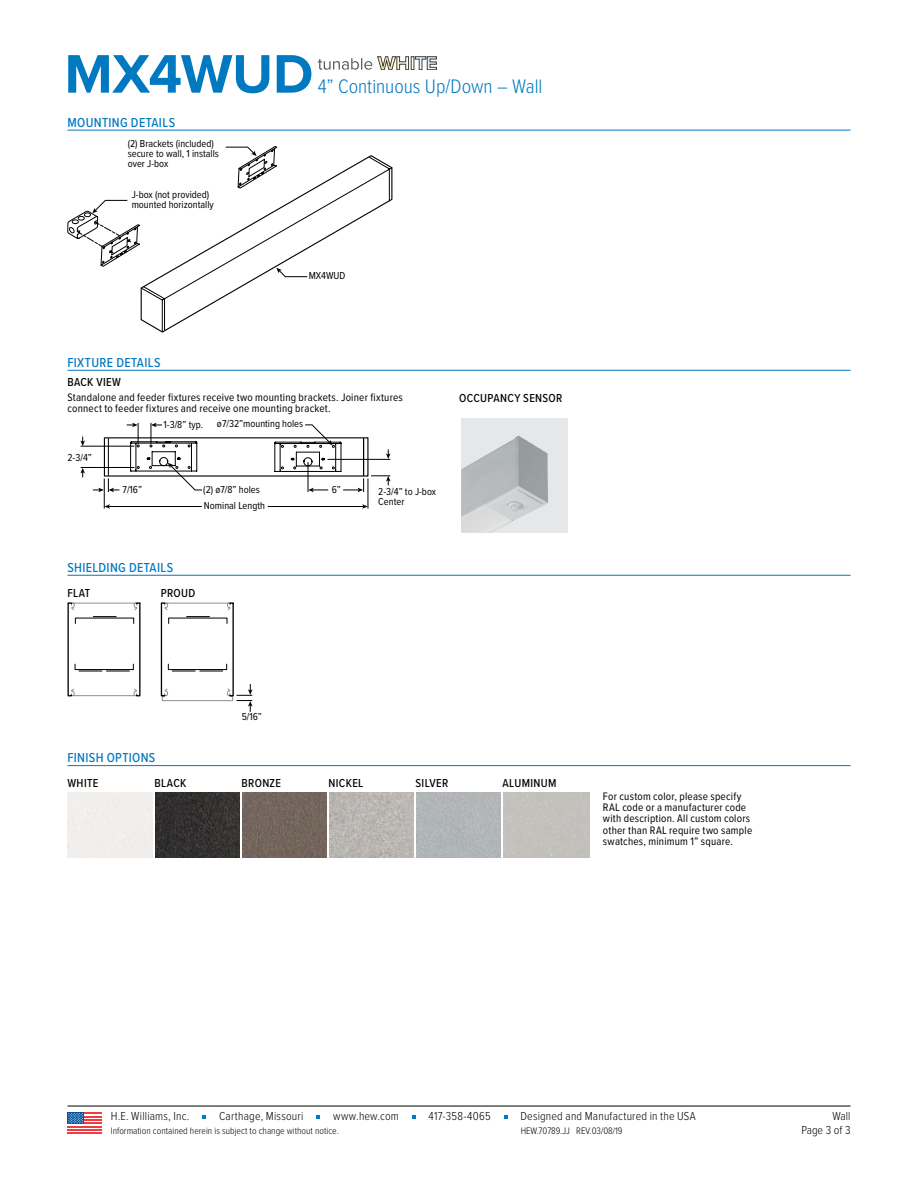
<style>
.page{position:relative;width:918px;height:1188px;background:#fff}
.page>*{position:absolute;margin:0;border:0;box-sizing:border-box;transform-origin:0 0}
.t1{font:700 56.25px "Proxima Nova";letter-spacing:-.005em;color:#0079c1}
.t2{font:300 20.25px "Proxima Nova Cond";color:#0079c1}
.t3{font:500 13.5px "Proxima Nova Cond";letter-spacing:.025em;color:#0079c1}
.t4{font:300 12px/13.6px "Proxima Nova Cond";letter-spacing:.015em;color:#000;text-align:right}
.t5{font:500 12px "Proxima Nova Cond";letter-spacing:.03em;color:#000}
.t6{font:11.25px/11.2px "Proxima Nova Cond";letter-spacing:.02em;color:#000}
.t7{font:10.5px/9.8px "Proxima Nova Cond";color:#000}
.t8{font:300 9.75px "Proxima Nova Cond";color:#000}
</style>
<div class="page">
<hr style="left:68px;top:130px;width:782px;height:1px;background:#0079c1">
<hr style="left:68px;top:370px;width:782px;height:1px;background:#0079c1">
<hr style="left:68px;top:575px;width:782px;height:1px;background:#0079c1">
<hr style="left:68px;top:765px;width:782px;height:1px;background:#0079c1">
<svg style="left:140px;top:156px;width:252px;height:176px"></svg>
<svg style="left:68px;top:146px;width:240px;height:131px"></svg>
<div style="left:104px;top:437px;width:264px;height:40px;border:1px solid #000"></div>
<hr style="left:108px;top:439px;width:1px;height:36px;background:#000">
<hr style="left:328px;top:459px;width:62px;height:1px;background:#000">
<svg style="left:371px;top:475px;width:20px;height:10px"></svg>
<svg style="left:386px;top:449px;width:5px;height:10px"></svg>
<hr style="left:81px;top:467px;width:53px;height:1px;background:#000">
<hr style="left:81px;top:446px;width:53px;height:1px;background:#000">
<svg style="left:80px;top:437px;width:5px;height:9px"></svg>
<svg style="left:80px;top:468px;width:5px;height:9px"></svg>
<svg style="left:93px;top:478px;width:26px;height:14px"></svg>
<svg style="left:127px;top:423px;width:237px;height:69px"></svg>
<hr style="left:104px;top:479px;width:1px;height:30px;background:#000">
<hr style="left:108px;top:506px;width:94px;height:1px;background:#000">
<svg style="left:104px;top:504px;width:6px;height:5px"></svg>
<hr style="left:368px;top:479px;width:1px;height:30px;background:#000">
<hr style="left:268px;top:506px;width:96px;height:1px;background:#000">
<svg style="left:362px;top:504px;width:6px;height:5px"></svg>
<div style="left:461px;top:419px;width:107px;height:114px;background:#e6e7e8"></div>
<img style="left:461px;top:436px;width:87px;height:97px">
<svg style="left:68px;top:602px;width:73px;height:94px"></svg>
<svg style="left:161px;top:602px;width:92px;height:110px"></svg>
<div style="left:68px;top:793px;width:85px;height:65px;background:#f1eeec"></div>
<img style="left:156px;top:793px;width:84px;height:65px">
<img style="left:243px;top:793px;width:84px;height:65px">
<img style="left:330px;top:793px;width:84px;height:65px">
<div style="left:417px;top:793px;width:84px;height:65px;background:#b1b5b7"></div>
<div style="left:504px;top:793px;width:85px;height:65px;background:#c3c1bc"></div>
<svg style="left:318px;top:57px;width:119px;height:13px"></svg>
<hr style="left:68px;top:1106px;width:782px;height:1px;background:#000">
<svg style="left:202px;top:1116px;width:4px;height:3px"></svg>
<svg style="left:316px;top:1116px;width:4px;height:3px"></svg>
<svg style="left:412px;top:1116px;width:4px;height:3px"></svg>
<div style="left:68px;top:1112px;width:34px;height:22px;background:linear-gradient(to right,#fff,#fff)"></div>
<hr style="left:68px;top:1126px;width:34px;height:1px;background:#ef3d42">
<hr style="left:68px;top:1129px;width:34px;height:2px;background:#ef3d42">
<hr style="left:68px;top:1132px;width:34px;height:2px;background:#ef3d42">
<hr style="left:68px;top:1122px;width:34px;height:2px;background:#ef3d42">
<hr style="left:68px;top:1119px;width:34px;height:2px;background:#ef3d42">
<hr style="left:68px;top:1116px;width:34px;height:1px;background:#ef3d42">
<hr style="left:68px;top:1112px;width:34px;height:2px;background:#ef3d42">
<div style="left:68px;top:1112px;width:16px;height:12px;background:#00529c"></div>
<svg style="left:68px;top:1113px;width:15px;height:11px"></svg>
<h1 class="t1" style="left:65px;top:32px;width:250px">MX4WUD</h1>
<h2 class="t2" style="left:318px;top:71px;width:226px">4” Continuous Up/Down – Wall</h2>
<p class="t3" style="left:68px;top:112px;width:109px">MOUNTING DETAILS</p>
<p class="t7" style="left:128px;top:138px;width:93px">(2) Brackets (included) secure to wall, 1 installs over J-box</p>
<p class="t7" style="left:132px;top:189px;width:84px">J-box (not provided) mounted horizontally</p>
<p class="t7" style="left:309px;top:270px;width:38px">MX4WUD</p>
<p class="t3" style="left:68px;top:352px;width:95px">FIXTURE DETAILS</p>
<p class="t5" style="left:68px;top:373px;width:55px">BACK VIEW</p>
<p class="t6" style="left:68px;top:391px;width:337px">Standalone and feeder fixtures receive two mounting brackets. Joiner fixtures connect to feeder fixtures and receive one mounting bracket.</p>
<p class="t5" style="left:459px;top:390px;width:105px">OCCUPANCY SENSOR</p>
<p class="t7" style="left:68px;top:452px;width:26px">2-3/4”</p>
<p class="t7" style="left:164px;top:419px;width:41px">1-3/8” typ.</p>
<p class="t7" style="left:217px;top:419px;width:88px">ø7/32”mounting holes</p>
<p class="t7" style="left:203px;top:484px;width:58px">(2) ø7/8” holes</p>
<p class="t7" style="left:123px;top:485px;width:21px">7/16”</p>
<p class="t7" style="left:332px;top:485px;width:11px">6”</p>
<p class="t7" style="left:204px;top:501px;width:63px">Nominal Length</p>
<p class="t3" style="left:68px;top:557px;width:107px">SHIELDING DETAILS</p>
<p class="t5" style="left:68px;top:584px;width:24px">FLAT</p>
<p class="t5" style="left:161px;top:584px;width:36px">PROUD</p>
<p class="t7" style="left:378px;top:487px;width:59px">2-3/4” to J-box<br>Center</p>
<p class="t7" style="left:242px;top:712px;width:22px">5/16”</p>
<p class="t3" style="left:68px;top:748px;width:89px">FINISH OPTIONS</p>
<p class="t5" style="left:67px;top:774px;width:32px">WHITE</p>
<p class="t5" style="left:154px;top:774px;width:33px">BLACK</p>
<p class="t5" style="left:241px;top:774px;width:41px">BRONZE</p>
<p class="t5" style="left:328px;top:774px;width:36px">NICKEL</p>
<p class="t5" style="left:415px;top:774px;width:34px">SILVER</p>
<p class="t5" style="left:502px;top:774px;width:56px">ALUMINUM</p>
<p class="t6" style="left:603px;top:790px;width:151px">For custom color, please specify<br>RAL code or a manufacturer code with description. All custom colors other than RAL require two sample swatches, minimum 1” square.</p>
<p class="t4" style="left:111px;top:1109px;width:80px">H.E. Williams, Inc.</p>
<p class="t4" style="left:219px;top:1109px;width:86px">Carthage, Missouri</p>
<p class="t4" style="left:333px;top:1109px;width:67px">www.hew.com</p>
<p class="t4" style="left:429px;top:1109px;width:64px">417-358-4065</p>
<p class="t4" style="left:520px;top:1109px;width:177px">Designed and Manufactured in the USA</p>
<p class="t8" style="left:111px;top:1123px;width:230px">Information contained herein is subject to change without notice.</p>
<p class="t8" style="left:521px;top:1123px;width:103px">HEW.70789.JJ REV.03/08/19</p>
<p class="t4" style="left:801px;top:1109px;width:51px">Wall<br>Page 3 of 3</p>
</div>
